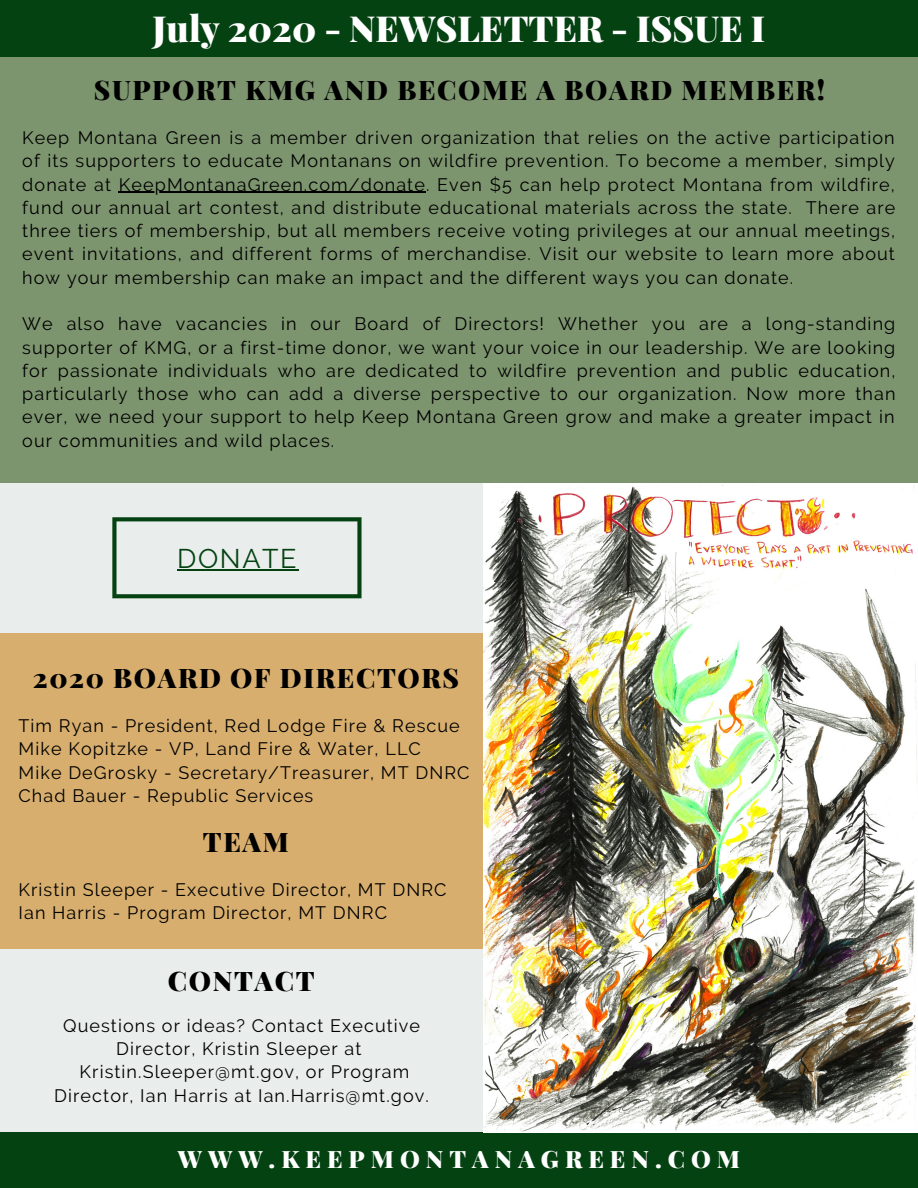
<style>
.page{position:relative;width:918px;height:1188px;background:#fff}
.page>*{position:absolute;margin:0;border:0;box-sizing:border-box;transform-origin:0 0}
.t1{font:900 36px "Playfair Display";color:#fff}
.t2{font:900 27px "Playfair Display";letter-spacing:.06em;color:#000}
.t3{font:27px "Raleway";letter-spacing:.06em;color:#054212}
.t4{font:900 24px "Playfair Display";letter-spacing:.25em;color:#fff}
.t5{font:18px/23.2px "Raleway";letter-spacing:.06em;color:#000;text-align:justify}
</style>
<div class="page">
<div style="left:0;top:56px;width:918px;height:427px;background:#7d956f"></div>
<div style="left:0;top:949px;width:484px;height:183px;background:#e9edec"></div>
<div style="left:0;top:1132px;width:918px;height:56px;background:#054212"></div>
<div style="left:0;top:0;width:918px;height:56px;background:#054212"></div>
<img style="left:483px;top:485px;width:434px;height:647px">
<hr style="left:119px;top:192px;width:307px;height:1px;background:#000">
<div style="left:0;top:632px;width:483px;height:317px;background:#d7ae6d"></div>
<div style="left:0;top:483px;width:483px;height:150px;background:#e9edec"></div>
<svg style="left:112px;top:517px;width:250px;height:81px"></svg>
<hr style="left:177px;top:570px;width:121px;height:1px;background:#054212">
<h1 class="t1" style="left:153px;top:3px;width:614px">July 2020 - NEWSLETTER - ISSUE I</h1>
<h2 class="t2" style="left:94px;top:70px;width:733px">SUPPORT KMG AND BECOME A BOARD MEMBER!</h2>
<p class="t5" style="left:22px;top:126px;width:875px">Keep Montana Green is a member driven organization that relies on the active participation of its supporters to educate Montanans on wildfire prevention. To become a member, simply donate at KeepMontanaGreen.com/donate. Even $5 can help protect Montana from wildfire, fund our annual art contest, and distribute educational materials across the state. There are three tiers of membership, but all members receive voting privileges at our annual meetings, event invitations, and different forms of merchandise. Visit our website to learn more about how your membership can make an impact and the different ways you can donate.</p>
<p class="t5" style="left:22px;top:312px;width:875px">We also have vacancies in our Board of Directors! Whether you are a long-standing supporter of KMG, or a first-time donor, we want your voice in our leadership. We are looking for passionate individuals who are dedicated to wildfire prevention and public education, particularly those who can add a diverse perspective to our organization. Now more than ever, we need your support to help Keep Montana Green grow and make a greater impact in our communities and wild places.</p>
<h2 class="t3" style="left:177px;top:542px;width:121px">DONATE</h2>
<h2 class="t2" style="left:33px;top:658px;width:428px">2020 BOARD OF DIRECTORS</h2>
<p class="t5" style="left:19px;top:714px;width:453px;text-align:left">Tim Ryan - President, Red Lodge Fire &amp; Rescue Mike Kopitzke - VP, Land Fire &amp; Water, LLC<br>Mike DeGrosky - Secretary/Treasurer, MT DNRC Chad Bauer - Republic Services</p>
<h2 class="t2" style="left:203px;top:822px;width:87px">TEAM</h2>
<p class="t5" style="left:19px;top:878px;width:430px">Kristin Sleeper - Executive Director, MT DNRC<br>Ian Harris - Program Director, MT DNRC</p>
<h2 class="t2" style="left:168px;top:962px;width:148px">CONTACT</h2>
<p class="t5" style="left:54px;top:1014px;width:376px;text-align:center">Questions or ideas? Contact Executive Director, Kristin Sleeper at Kristin.Sleeper@mt.gov, or Program Director, Ian Harris at Ian.Harris@mt.gov.</p>
<h3 class="t4" style="left:178px;top:1142px;width:564px">WWW.KEEPMONTANAGREEN.COM</h3>
</div>
